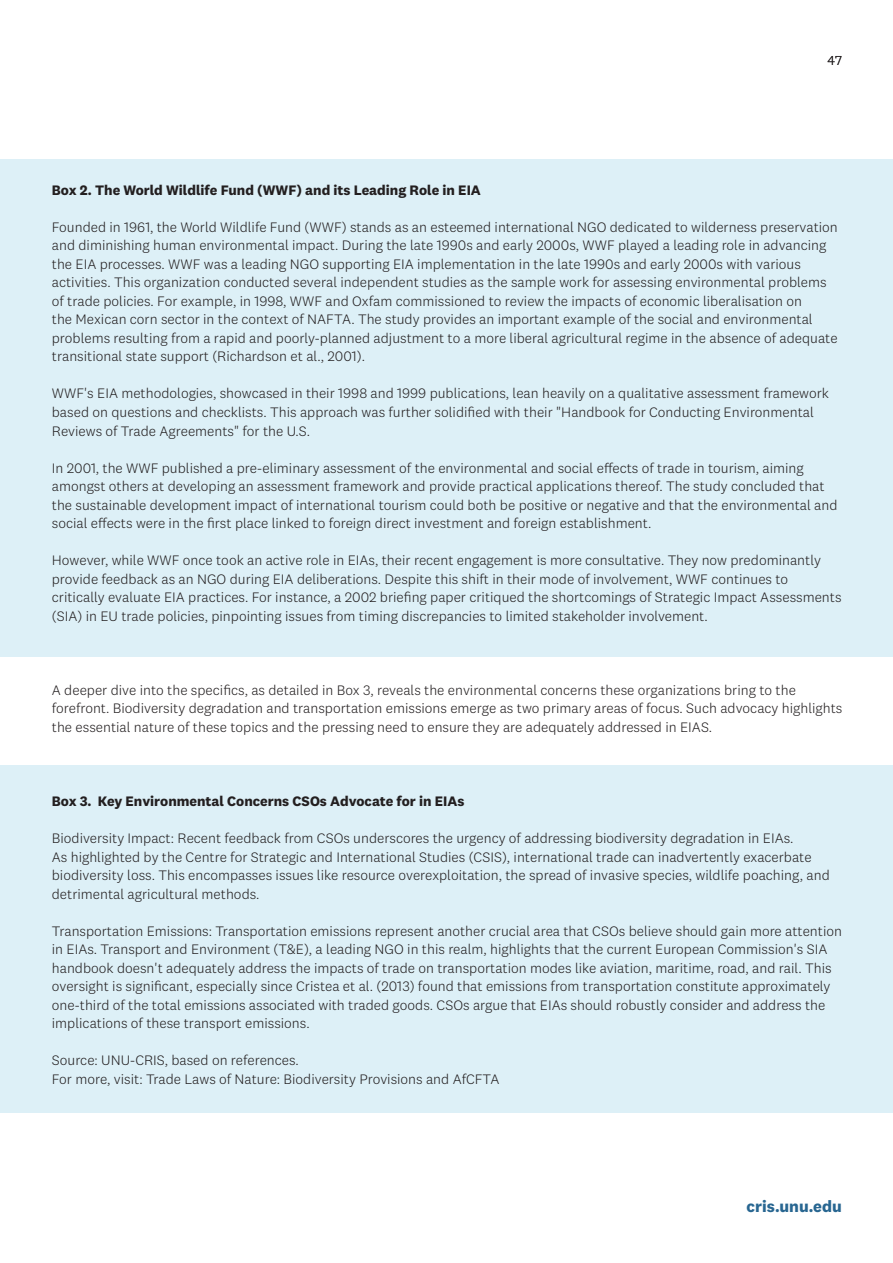
<style>
.page{position:relative;width:893px;height:1263px;background:#fff}
.page>*{position:absolute;margin:0;border:0;box-sizing:border-box;transform-origin:0 0}
.t1{font:700 16.5px "National 2";color:#286691}
.text{font:300 14.25px/18.6px "National 2";color:#231f20}
.text-2{font:700 14.25px "National 2";color:#231f20}
.t2{font:300 13.5px "National 2";color:#231f20}
</style>
<div class="page">
<div style="left:0;top:765px;width:893px;height:348px;background:#ddf0f7"></div>
<div style="left:0;top:160px;width:893px;height:497px;background:#ddf0f7"></div>
<p class="t2" style="left:828px;top:53px;width:16px">47</p>
<p class="text-2" style="left:52px;top:181px;width:431px">Box 2. The World Wildlife Fund (WWF) and its Leading Role in EIA</p>
<p class="text" style="left:52px;top:217px;width:787px">Founded in 1961, the World Wildlife Fund (WWF) stands as an esteemed international NGO dedicated to wilderness preservation and diminishing human environmental impact. During the late 1990s and early 2000s, WWF played a leading role in advancing the EIA processes. WWF was a leading NGO supporting EIA implementation in the late 1990s and early 2000s with various activities. This organization conducted several independent studies as the sample work for assessing environmental problems of trade policies. For example, in 1998, WWF and Oxfam commissioned to review the impacts of economic liberalisation on<br>the Mexican corn sector in the context of NAFTA. The study provides an important example of the social and environmental problems resulting from a rapid and poorly-planned adjustment to a more liberal agricultural regime in the absence of adequate transitional state support (Richardson et al., 2001).</p>
<p class="text" style="left:52px;top:384px;width:779px">WWF's EIA methodologies, showcased in their 1998 and 1999 publications, lean heavily on a qualitative assessment framework based on questions and checklists. This approach was further solidified with their "Handbook for Conducting Environmental<br>Reviews of Trade Agreements" for the U.S.</p>
<p class="text" style="left:52px;top:458px;width:787px">In 2001, the WWF published a pre-eliminary assessment of the environmental and social effects of trade in tourism, aiming amongst others at developing an assessment framework and provide practical applications thereof. The study concluded that the sustainable development impact of international tourism could both be positive or negative and that the environmental and social effects were in the first place linked to foreign direct investment and foreign establishment.</p>
<p class="text" style="left:52px;top:551px;width:791px">However, while WWF once took an active role in EIAs, their recent engagement is more consultative. They now predominantly provide feedback as an NGO during EIA deliberations. Despite this shift in their mode of involvement, WWF continues to critically evaluate EIA practices. For instance, a 2002 briefing paper critiqued the shortcomings of Strategic Impact Assessments (SIA) in EU trade policies, pinpointing issues from timing discrepancies to limited stakeholder involvement.</p>
<p class="text" style="left:52px;top:681px;width:792px">A deeper dive into the specifics, as detailed in Box 3, reveals the environmental concerns these organizations bring to the forefront. Biodiversity degradation and transportation emissions emerge as two primary areas of focus. Such advocacy highlights the essential nature of these topics and the pressing need to ensure they are adequately addressed in EIAS.</p>
<p class="text-2" style="left:52px;top:792px;width:414px">Box 3. Key Environmental Concerns CSOs Advocate for in EIAs</p>
<p class="text" style="left:52px;top:829px;width:779px">Biodiversity Impact: Recent feedback from CSOs underscores the urgency of addressing biodiversity degradation in EIAs.<br>As highlighted by the Centre for Strategic and International Studies (CSIS), international trade can inadvertently exacerbate biodiversity loss. This encompasses issues like resource overexploitation, the spread of invasive species, wildlife poaching, and detrimental agricultural methods.</p>
<p class="text" style="left:52px;top:921px;width:792px">Transportation Emissions: Transportation emissions represent another crucial area that CSOs believe should gain more attention in EIAs. Transport and Environment (T&amp;E), a leading NGO in this realm, highlights that the current European Commission's SIA handbook doesn't adequately address the impacts of trade on transportation modes like aviation, maritime, road, and rail. This oversight is significant, especially since Cristea et al. (2013) found that emissions from transportation constitute approximately one-third of the total emissions associated with traded goods. CSOs argue that EIAs should robustly consider and address the implications of these transport emissions.</p>
<p class="text" style="left:52px;top:1051px;width:248px">Source: UNU-CRIS, based on references.</p>
<p class="text" style="left:52px;top:1070px;width:449px">For more, visit: Trade Laws of Nature: Biodiversity Provisions and AfCFTA</p>
<p class="t1" style="left:747px;top:1196px;width:97px">cris.unu.edu</p>
</div>
